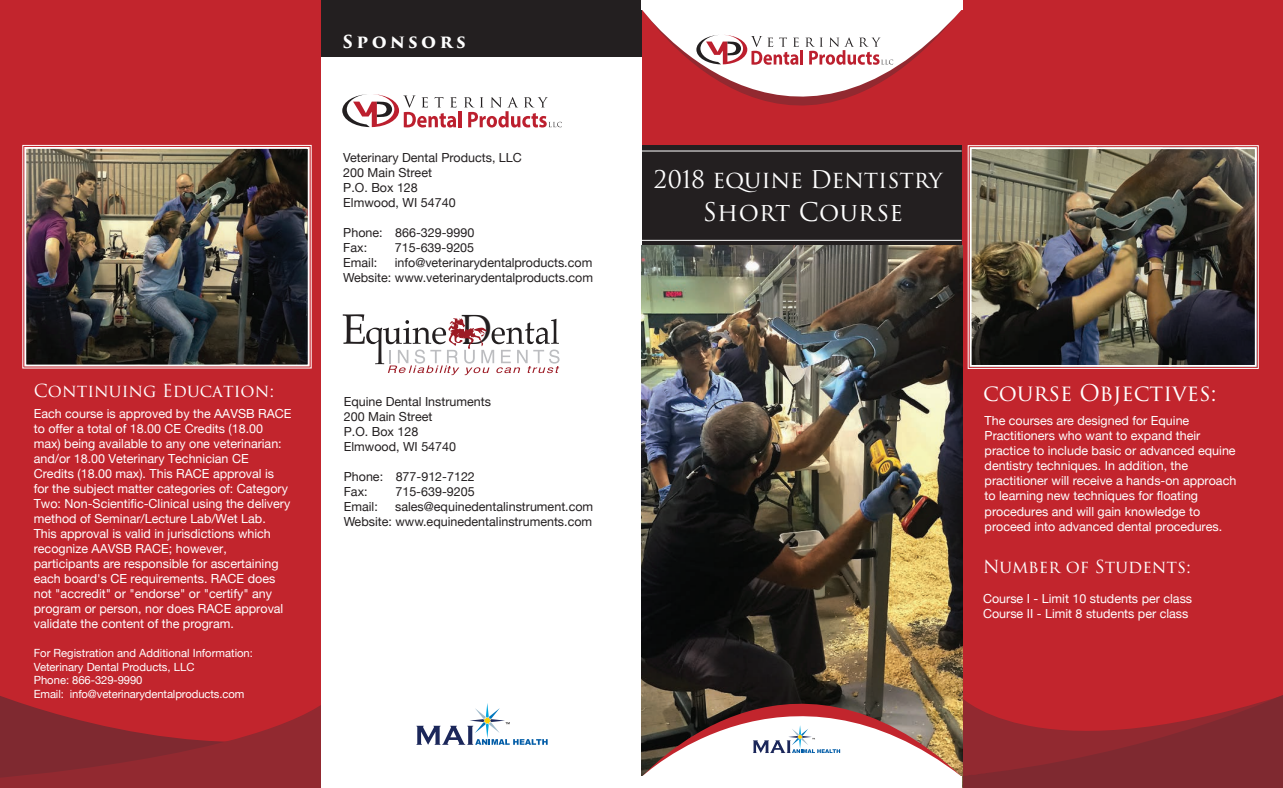
<style>
.page{position:relative;width:1283px;height:788px;background:#fff}
.page>*{position:absolute;margin:0;border:0;box-sizing:border-box;transform-origin:0 0}
.t1{font:42.25px "Palatino";color:#231f20;scale:.93 1}
.t2{font:25px "Trajan Pro 3";letter-spacing:.01em;color:#fff}
.t3{font:23.75px "Trajan Pro 3";letter-spacing:-.01em;color:#fff}
.t4{font:22.5px "Trajan Pro 3";color:#fff}
.t5{font:17.5px "Trajan Pro 3";color:#fff}
.t6{font:700 17.5px "Trajan Pro 3";letter-spacing:.2em;color:#fff}
.t7{font:12.5px/15px "Helvetica Neue";color:#fff}
.t8{font:12.5px/15px "Helvetica Neue";color:#231f20}
.t9{font:11.25px/13.5px "Helvetica Neue";color:#fff}
</style>
<div class="page">
<div style="left:0;top:0;width:323px;height:787px;background:#c2252d"></div>
<svg style="left:0;top:696px;width:321px;height:92px"></svg>
<div style="left:641px;top:0;width:641px;height:788px;background:#c2252d"></div>
<div style="left:641px;top:145px;width:321px;height:101px;background:#231f20"></div>
<div style="left:321px;top:0;width:320px;height:787px;background:#fff"></div>
<div style="left:321px;top:0;width:320px;height:57px;background:#231f20"></div>
<img style="left:22px;top:145px;width:290px;height:223px">
<div style="left:24px;top:147px;width:286px;height:219px;border:2px solid #fff"></div>
<svg style="left:963px;top:695px;width:319px;height:93px"></svg>
<img style="left:641px;top:246px;width:322px;height:542px">
<hr style="left:641px;top:240px;width:320px;height:1px;background:#fff">
<svg style="left:641px;top:10px;width:321px;height:196px"></svg>
<svg style="left:696px;top:35px;width:103px;height:30px"></svg>
<hr style="left:800px;top:50px;width:3px;height:15px;background:#bc1f2e">
<svg style="left:805px;top:37px;width:88px;height:28px;background:#e7cbce"></svg>
<svg style="left:641px;top:611px;width:321px;height:29px;background:#49412c"></svg>
<svg style="left:641px;top:640px;width:321px;height:136px;background:#887568"></svg>
<div style="left:641px;top:776px;width:321px;height:12px;background:#fff"></div>
<svg style="left:416px;top:703px;width:131px;height:41px"></svg>
<svg style="left:753px;top:725px;width:87px;height:28px;background:#d8dfe7"></svg>
<div style="left:641px;top:0;width:321px;height:10px;background:#fff"></div>
<svg style="left:342px;top:94px;width:114px;height:33px"></svg>
<hr style="left:458px;top:111px;width:3px;height:16px;background:#bc1f2e">
<svg style="left:464px;top:97px;width:98px;height:30px"></svg>
<svg style="left:343px;top:314px;width:216px;height:61px"></svg>
<img style="left:967px;top:145px;width:291px;height:224px">
<div style="left:969px;top:147px;width:287px;height:220px;border:2px solid #fff"></div>
<h3 class="t5" style="left:34px;top:379px;width:242px">Continuing Education:</h3>
<p class="t7" style="left:34px;top:407px;width:259px">Each course is approved by the AAVSB RACE to offer a total of 18.00 CE Credits (18.00 max) being available to any one veterinarian: and/or 18.00 Veterinary Technician CE Credits (18.00 max). This RACE approval is for the subject matter categories of: Category Two: Non-Scientific-Clinical using the delivery method of Seminar/Lecture Lab/Wet Lab.<br>This approval is valid in jurisdictions which recognize AAVSB RACE; however, participants are responsible for ascertaining each board's CE requirements. RACE does not "accredit" or "endorse" or "certify" any program or person, nor does RACE approval validate the content of the program.</p>
<p class="t9" style="left:34px;top:646px;width:221px">For Registration and Additional Information:<br>Veterinary Dental Products, LLC<br>Phone: 866-329-9990<br>Email: info@veterinarydentalproducts.com</p>
<h3 class="t6" style="left:343px;top:29px;width:124px">SPONSORS</h3>
<p class="t8" style="left:343px;top:150px;width:180px">Veterinary Dental Products, LLC<br>200 Main Street<br>P.O. Box 128<br>Elmwood, WI 54740</p>
<p class="t8" style="left:343px;top:225px;width:133px">Phone: 866-329-9990<br>Fax:</p>
<p class="t8" style="left:395px;top:240px;width:81px">715-639-9205</p>
<p class="t8" style="left:343px;top:255px;width:251px;text-align:right">info@veterinarydentalproducts.com<br>Website: www.veterinarydentalproducts.com</p>
<p class="t8" style="left:343px;top:255px;width:36px">Email:</p>
<h1 class="t1" style="left:461px;top:294px;width:34px">D</h1>
<p class="t8" style="left:344px;top:394px;width:149px">Equine Dental Instruments<br>200 Main Street<br>P.O. Box 128<br>Elmwood, WI 54740</p>
<p class="t8" style="left:344px;top:469px;width:133px">Phone: 877-912-7122<br>Fax:</p>
<p class="t8" style="left:395px;top:484px;width:81px">715-639-9205</p>
<p class="t8" style="left:344px;top:499px;width:251px;text-align:right">sales@equinedentalinstrument.com<br>Website: www.equinedentalinstruments.com</p>
<p class="t8" style="left:344px;top:499px;width:36px">Email:</p>
<h3 class="t3" style="left:654px;top:163px;width:290px">2018 equine Dentistry</h3>
<h2 class="t2" style="left:703px;top:194px;width:202px">Short Course</h2>
<h3 class="t4" style="left:983px;top:377px;width:235px">course Objectives:</h3>
<p class="t7" style="left:984px;top:414px;width:253px">The courses are designed for Equine Practitioners who want to expand their practice to include basic or advanced equine dentistry techniques. In addition, the practitioner will receive a hands-on approach to learning new techniques for floating procedures and will gain knowledge to proceed into advanced dental procedures.</p>
<h3 class="t5" style="left:983px;top:554px;width:209px">Number of Students:</h3>
<p class="t7" style="left:983px;top:591px;width:211px">Course I - Limit 10 students per class<br>Course II - Limit 8 students per class</p>
</div>
